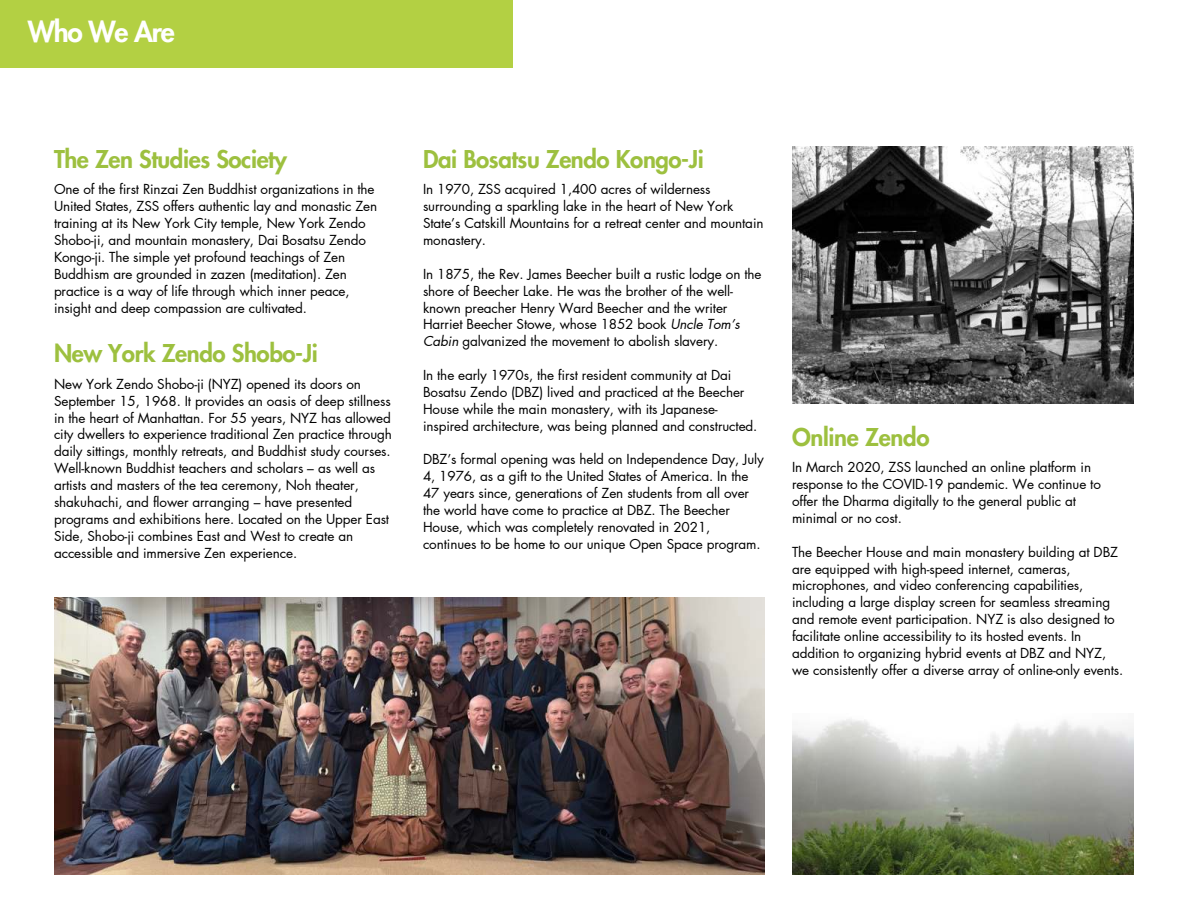
<style>
.page{position:relative;width:1188px;height:918px;background:#fff}
.page>*{position:absolute;margin:0;border:0;box-sizing:border-box;transform-origin:0 0}
.t1{font:800 27.9px "Futura LT Pro";letter-spacing:-.045em;color:#fff}
.t2{font:800 24px "Futura LT Pro";letter-spacing:-.015em;color:#9dc03f}
.t3{font:13.5px/16.8px "Futura LT Pro";letter-spacing:-.01em;color:#000}
.s1{font-style:italic}
</style>
<div class="page">
<img style="left:792px;top:719px;width:342px;height:155px">
<img style="left:54px;top:597px;width:711px;height:277px">
<img style="left:792px;top:147px;width:342px;height:256px">
<div style="left:0;top:0;width:513px;height:67px;background:#b3d043"></div>
<h1 class="t1" style="left:28px;top:10px;width:149px">Who We Are</h1>
<h2 class="t2" style="left:54px;top:141px;width:234px">The Zen Studies Society</h2>
<p class="t3" style="left:54px;top:181px;width:325px">One of the first Rinzai Zen Buddhist organizations in the United States, ZSS offers authentic lay and monastic Zen training at its New York City temple, New York Zendo Shobo-ji, and mountain monastery, Dai Bosatsu Zendo Kongo-ji. The simple yet profound teachings of Zen Buddhism are grounded in zazen (meditation). Zen practice is a way of life through which inner peace, insight and deep compassion are cultivated.</p>
<h2 class="t2" style="left:54px;top:335px;width:265px">New York Zendo Shobo-Ji</h2>
<p class="t3" style="left:54px;top:375px;width:340px">New York Zendo Shobo-ji (NYZ) opened its doors on September 15, 1968. It provides an oasis of deep stillness in the heart of Manhattan. For 55 years, NYZ has allowed city dwellers to experience traditional Zen practice through daily sittings, monthly retreats, and Buddhist study courses.<br>Well-known Buddhist teachers and scholars – as well as artists and masters of the tea ceremony, Noh theater, shakuhachi, and flower arranging – have presented programs and exhibitions here. Located on the Upper East Side, Shobo-ji combines East and West to create an accessible and immersive Zen experience.</p>
<h2 class="t2" style="left:423px;top:141px;width:282px">Dai Bosatsu Zendo Kongo-Ji</h2>
<p class="t3" style="left:423px;top:181px;width:342px">In 1970, ZSS acquired 1,400 acres of wilderness surrounding a sparkling lake in the heart of New York State’s Catskill Mountains for a retreat center and mountain monastery.</p>
<p class="t3" style="left:423px;top:265px;width:340px">In 1875, the Rev. James Beecher built a rustic lodge on the shore of Beecher Lake. He was the brother of the well&shy;known preacher Henry Ward Beecher and the writer Harriet Beecher Stowe, whose 1852 book <span class="s1">Uncle Tom’s Cabin</span> galvanized the movement to abolish slavery.</p>
<p class="t3" style="left:423px;top:367px;width:336px">In the early 1970s, the first resident community at Dai Bosatsu Zendo (DBZ) lived and practiced at the Beecher House while the main monastery, with its Japanese&shy;inspired architecture, was being planned and constructed.</p>
<p class="t3" style="left:423px;top:451px;width:342px">DBZ’s formal opening was held on Independence Day, July 4, 1976, as a gift to the United States of America. In the 47 years since, generations of Zen students from all over the world have come to practice at DBZ. The Beecher House, which was completely renovated in 2021, continues to be home to our unique Open Space program.</p>
<h2 class="t2" style="left:792px;top:419px;width:139px">Online Zendo</h2>
<p class="t3" style="left:792px;top:459px;width:311px">In March 2020, ZSS launched an online platform in response to the COVID-19 pandemic. We continue to offer the Dharma digitally to the general public at minimal or no cost.</p>
<p class="t3" style="left:792px;top:543px;width:333px">The Beecher House and main monastery building at DBZ are equipped with high-speed internet, cameras, microphones, and video conferencing capabilities, including a large display screen for seamless streaming and remote event participation. NYZ is also designed to facilitate online accessibility to its hosted events. In addition to organizing hybrid events at DBZ and NYZ, we consistently offer a diverse array of online-only events.</p>
</div>
